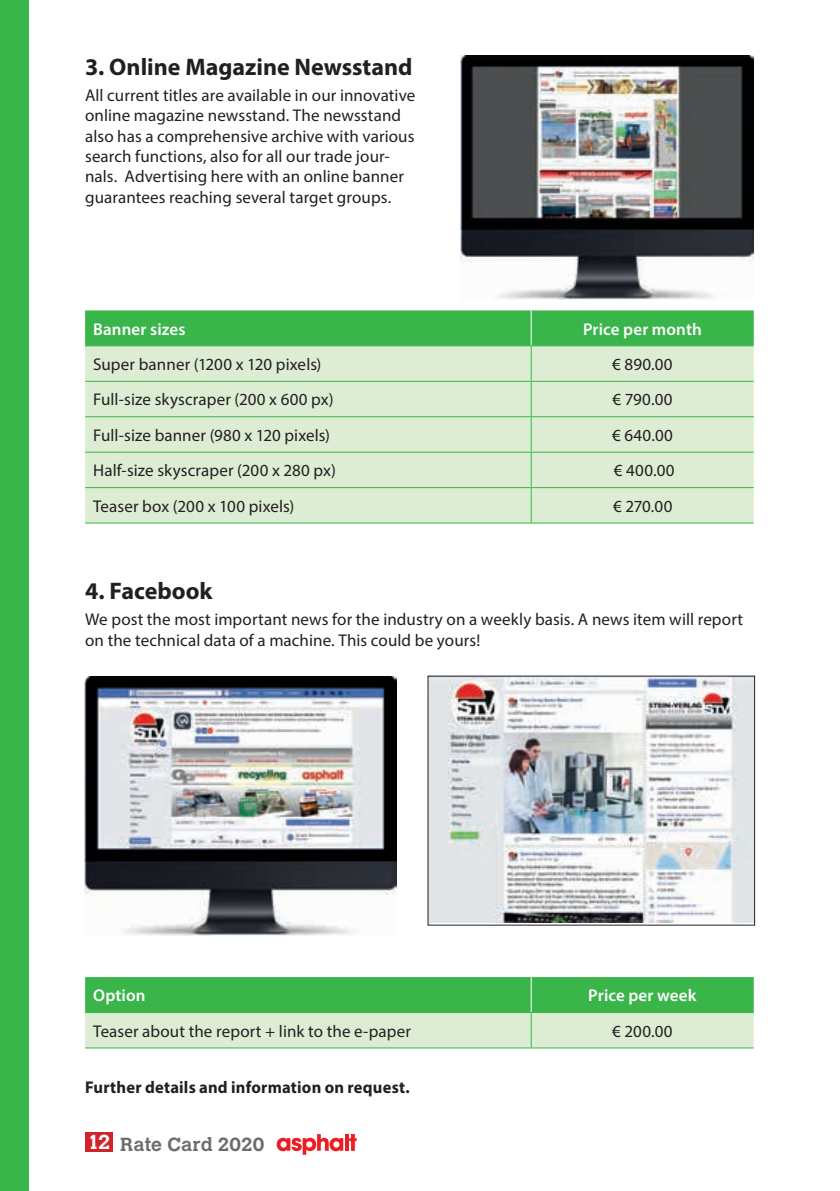
<style>
.page{position:relative;width:840px;height:1191px;background:#fff}
.page>*{position:absolute;margin:0;border:0;box-sizing:border-box;transform-origin:0 0}
.t1{font:700 24px "Myriad Pro";color:#231f20}
.t2{font:700 18.8px "Calvert";letter-spacing:.005em;color:#6c6d70}
.t3{font:17px/20.4px "Myriad Pro";letter-spacing:.005em;color:#231f20}
.t4{font:600 17px "Myriad Pro";letter-spacing:.005em;color:#fff}
.t5{font:700 17px "Myriad Pro";letter-spacing:.01em;color:#231f20}
.s1{font-size:20px;color:#fff}
</style>
<div class="page">
<div style="left:0;top:0;width:28px;height:1191px;background:#3ab54a"></div>
<div style="left:85px;top:1131px;width:27px;height:20px;background:#d1232a"></div>
<svg style="left:276px;top:1134px;width:67px;height:20px"></svg>
<svg style="left:345px;top:1134px;width:3px;height:16px"></svg>
<svg style="left:349px;top:1134px;width:7px;height:16px"></svg>
<img style="left:460px;top:56px;width:292px;height:243px">
<img style="left:85px;top:676px;width:311px;height:259px">
<img style="left:429px;top:678px;width:323px;height:245px">
<div style="left:85px;top:310px;width:668px;height:35px;background:#3ab54a"></div>
<div style="left:85px;top:346px;width:668px;height:176px;background:#ddedd4"></div>
<hr style="left:530px;top:310px;width:1px;height:35px;background:#fff">
<hr style="left:85px;top:345px;width:446px;height:1px;background:#3ab54a">
<hr style="left:531px;top:345px;width:222px;height:1px;background:#3ab54a">
<hr style="left:530px;top:346px;width:1px;height:35px;background:#3ab54a">
<hr style="left:85px;top:381px;width:446px;height:1px;background:#3ab54a">
<hr style="left:85px;top:416px;width:446px;height:1px;background:#3ab54a">
<hr style="left:531px;top:381px;width:222px;height:1px;background:#3ab54a">
<hr style="left:531px;top:416px;width:222px;height:1px;background:#3ab54a">
<hr style="left:530px;top:382px;width:1px;height:34px;background:#3ab54a">
<hr style="left:530px;top:417px;width:1px;height:35px;background:#3ab54a">
<hr style="left:85px;top:452px;width:446px;height:1px;background:#3ab54a">
<hr style="left:531px;top:452px;width:222px;height:1px;background:#3ab54a">
<hr style="left:530px;top:453px;width:1px;height:34px;background:#3ab54a">
<hr style="left:530px;top:488px;width:1px;height:34px;background:#3ab54a">
<hr style="left:85px;top:487px;width:446px;height:1px;background:#3ab54a">
<hr style="left:531px;top:487px;width:222px;height:1px;background:#3ab54a">
<hr style="left:85px;top:522px;width:446px;height:1px;background:#3ab54a">
<hr style="left:531px;top:522px;width:222px;height:1px;background:#3ab54a">
<svg style="left:85px;top:977px;width:668px;height:70px;background:#8ad08e"></svg>
<hr style="left:530px;top:977px;width:1px;height:35px;background:#fff">
<hr style="left:85px;top:1012px;width:446px;height:1px;background:#3ab54a">
<hr style="left:531px;top:1012px;width:222px;height:1px;background:#3ab54a">
<hr style="left:530px;top:1013px;width:1px;height:34px;background:#3ab54a">
<hr style="left:85px;top:1047px;width:446px;height:1px;background:#3ab54a">
<hr style="left:531px;top:1047px;width:222px;height:1px;background:#3ab54a">
<h1 class="t1" style="left:85px;top:51px;width:328px">3. Online Magazine Newsstand</h1>
<p class="t3" style="left:85px;top:85px;width:331px">All current titles are available in our innovative online magazine newsstand. The newsstand also has a comprehensive archive with various search functions, also for all our trade jour&shy;nals. Advertising here with an online banner guarantees reaching several target groups.</p>
<p class="t4" style="left:93px;top:318px;width:94px">Banner sizes</p>
<p class="t4" style="left:582px;top:318px;width:120px">Price per month</p>
<p class="t3" style="left:93px;top:354px;width:230px">Super banner (1200 x 120 pixels)</p>
<p class="t3" style="left:612px;top:354px;width:62px">€ 890.00</p>
<p class="t3" style="left:93px;top:389px;width:242px">Full-size skyscraper (200 x 600 px)</p>
<p class="t3" style="left:612px;top:389px;width:62px">€ 790.00</p>
<p class="t3" style="left:93px;top:425px;width:238px">Full-size banner (980 x 120 pixels)</p>
<p class="t3" style="left:611px;top:425px;width:62px">€ 640.00</p>
<p class="t3" style="left:93px;top:460px;width:244px">Half-size skyscraper (200 x 280 px)</p>
<p class="t3" style="left:613px;top:460px;width:62px">€ 400.00</p>
<p class="t3" style="left:93px;top:495px;width:202px">Teaser box (200 x 100 pixels)</p>
<p class="t3" style="left:612px;top:495px;width:61px">€ 270.00</p>
<h1 class="t1" style="left:85px;top:575px;width:129px">4. Facebook</h1>
<p class="t3" style="left:85px;top:609px;width:659px">We post the most important news for the industry on a weekly basis. A news item will report on the technical data of a machine. This could be yours!</p>
<p class="t4" style="left:93px;top:984px;width:54px">Option</p>
<p class="t4" style="left:588px;top:984px;width:110px">Price per week</p>
<p class="t3" style="left:93px;top:1020px;width:319px">Teaser about the report + link to the e-paper</p>
<p class="t3" style="left:612px;top:1020px;width:62px">€ 200.00</p>
<p class="t5" style="left:85px;top:1075px;width:326px">Further details and information on request.</p>
<p class="t2" style="left:87px;top:1132px;width:179px"><span class="s1">12</span> Rate Card 2020</p>
</div>
